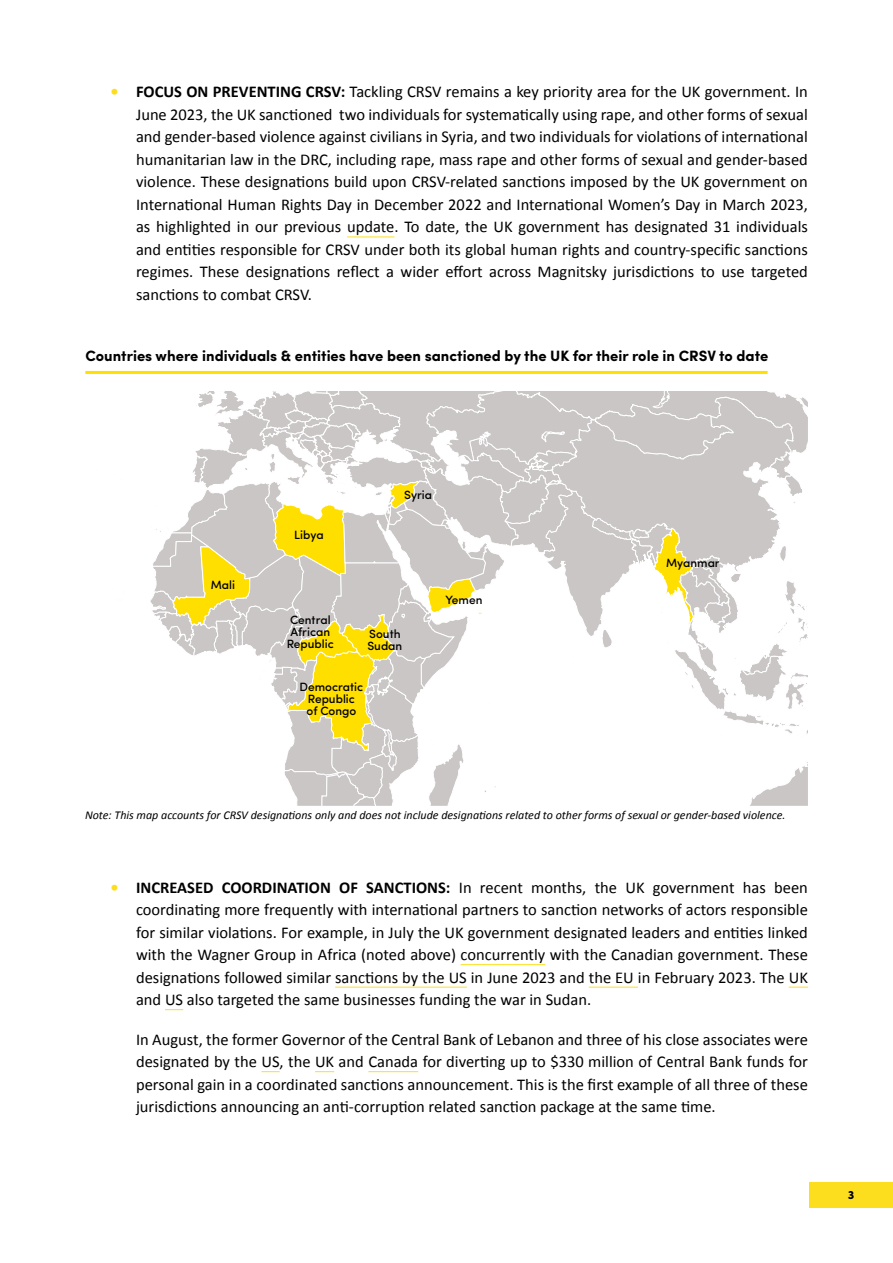
<style>
.page{position:relative;width:893px;height:1263px;background:#fff}
.page>*{position:absolute;margin:0;border:0;box-sizing:border-box;transform-origin:0 0}
.t1{font:16.5px/22.5px "Calibri";color:#000;text-align:justify}
.t2{font:700 15px "Sofia Pro";color:#000}
.t3{font:italic 12px "Calibri";color:#000}
.t4{font:500 12px/12px "Sofia Pro";color:#000;text-align:center}
.t5{font:900 12px "Sofia Pro";color:#000}
.s1{font-weight:700;color:#fdde1e}
.s2{font-weight:700}
</style>
<div class="page">
<div style="left:809px;top:1182px;width:84px;height:26px;background:#fdde1e"></div>
<hr style="left:347px;top:237px;width:47px;height:1px;background:#fdde1e">
<hr style="left:461px;top:964px;width:84px;height:1px;background:#fdde1e">
<hr style="left:335px;top:987px;width:132px;height:1px;background:#fdde1e">
<hr style="left:589px;top:987px;width:49px;height:1px;background:#fdde1e">
<svg style="left:789px;top:987px;width:19px;height:1px"></svg>
<svg style="left:165px;top:1009px;width:18px;height:1px"></svg>
<svg style="left:261px;top:1071px;width:19px;height:1px"></svg>
<svg style="left:315px;top:1071px;width:19px;height:1px"></svg>
<hr style="left:368px;top:1071px;width:50px;height:1px;background:#fdde1e">
<svg style="left:669px;top:391px;width:139px;height:415px"></svg>
<svg style="left:150px;top:391px;width:519px;height:415px"></svg>
<hr style="left:85px;top:371px;width:683px;height:3px;background:#ffdf00">
<p class="t1" style="left:136px;top:80px;width:673px;text-indent:-26px"><span class="s1">•</span> <span class="s2">FOCUS ON PREVENTING CRSV:</span> Tackling CRSV remains a key priority area for the UK government. In June 2023, the UK sanctioned two individuals for systematically using rape, and other forms of sexual and gender-based violence against civilians in Syria, and two individuals for violations of international humanitarian law in the DRC, including rape, mass rape and other forms of sexual and gender-based violence. These designations build upon CRSV-related sanctions imposed by the UK government on International Human Rights Day in December 2022 and International Women’s Day in March 2023, as highlighted in our previous update. To date, the UK government has designated 31 individuals and entities responsible for CRSV under both its global human rights and country-specific sanctions regimes. These designations reflect a wider effort across Magnitsky jurisdictions to use targeted sanctions to combat CRSV.</p>
<p class="t2" style="left:85px;top:344px;width:684px">Countries where individuals &amp; entities have been sanctioned by the UK for their role in CRSV to date</p>
<p class="t4" style="left:211px;top:577px;width:26px">Mali</p>
<p class="t4" style="left:294px;top:528px;width:31px">Libya</p>
<p class="t4" style="left:404px;top:488px;width:29px">Syria</p>
<p class="t4" style="left:287px;top:613px;width:49px">Central<br>African<br>Republic</p>
<p class="t4" style="left:300px;top:680px;width:65px">Democratic<br>Republic<br>of Congo</p>
<p class="t4" style="left:367px;top:627px;width:36px;text-align:left">South<br>Sudan</p>
<p class="t4" style="left:446px;top:593px;width:38px">Yemen</p>
<p class="t4" style="left:666px;top:556px;width:55px">Myanmar</p>
<p class="t3" style="left:85px;top:808px;width:702px">Note: This map accounts for CRSV designations only and does not include designations related to other forms of sexual or gender-based violence.</p>
<p class="t1" style="left:136px;top:875px;width:673px;text-indent:-25px"><span class="s1">•</span> <span class="s2">INCREASED COORDINATION OF SANCTIONS:</span> In recent months, the UK government has been coordinating more frequently with international partners to sanction networks of actors responsible for similar violations. For example, in July the UK government designated leaders and entities linked with the Wagner Group in Africa (noted above) concurrently with the Canadian government. These designations followed similar sanctions by the US in June 2023 and the EU in February 2023. The UK and US also targeted the same businesses funding the war in Sudan.</p>
<p class="t1" style="left:136px;top:1027px;width:673px">In August, the former Governor of the Central Bank of Lebanon and three of his close associates were designated by the US, the UK and Canada for diverting up to $330 million of Central Bank funds for personal gain in a coordinated sanctions announcement. This is the first example of all three of these jurisdictions announcing an anti-corruption related sanction package at the same time.</p>
<p class="t5" style="left:848px;top:1185px;width:8px">3</p>
</div>
